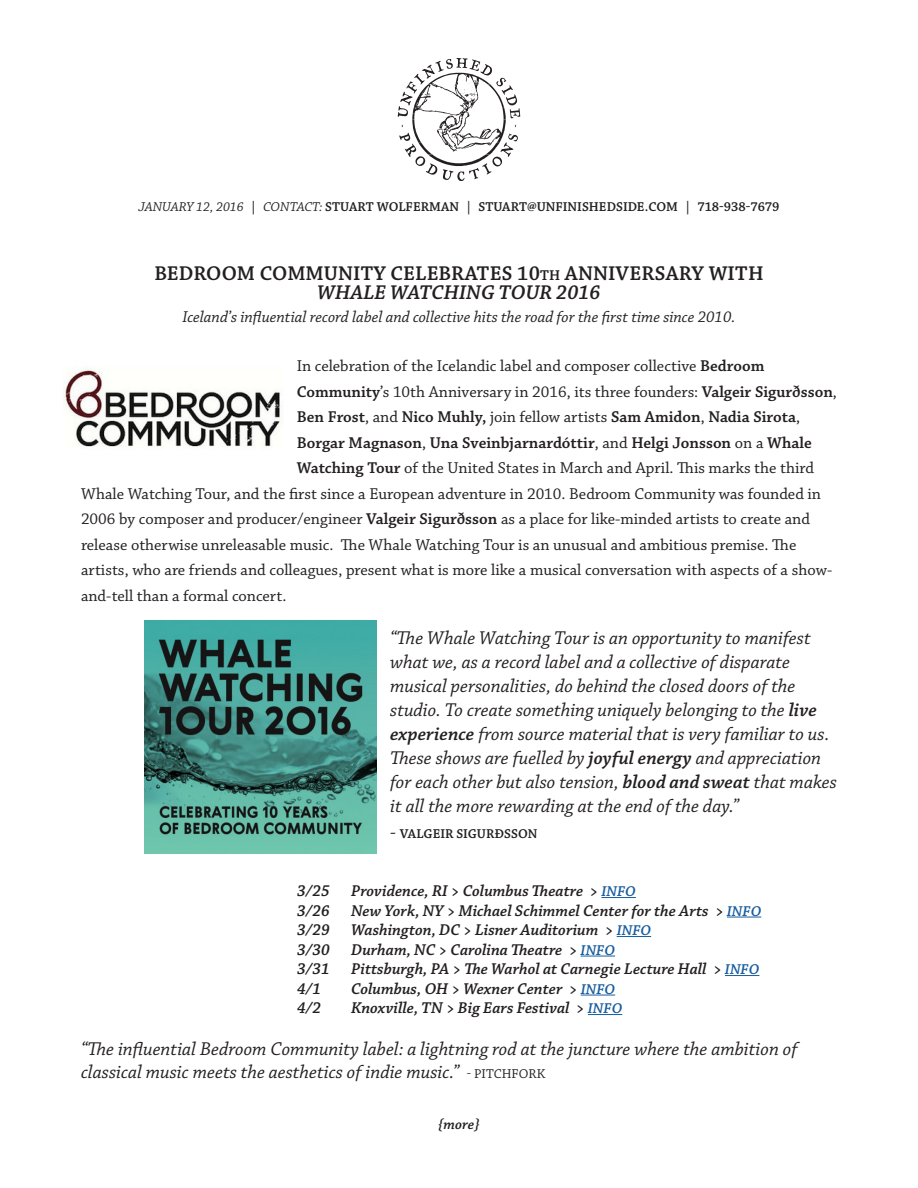
<style>
.page{position:relative;width:918px;height:1188px;background:#fff}
.page>*{position:absolute;margin:0;border:0;box-sizing:border-box;transform-origin:0 0}
.t1{font:600 21px/19.5px "Chaparral Pro";letter-spacing:.005em;color:#231f20;text-align:center}
.t2{font:italic 19.5px/24px "Chaparral Pro";color:#231f20}
.t3{font:16.5px "Chaparral Pro";color:#231f20}
.t4{font:italic 600 16.5px "Chaparral Pro";color:#231f20}
.t5{font:600 16.5px "Chaparral Pro";color:#231f20}
.t6{font:italic 16.5px "Chaparral Pro";color:#231f20}
.t7{font:italic 600 15px "Chaparral Pro";color:#231f20}
.t8{font:600 13.5px "Chaparral Pro";color:#231f20}
.s1{font-weight:400;font-style:italic}
.s2{font-size:15px}
.s3{font-style:italic}
.s4{font-weight:600}
.s5{font-weight:400}
.s6{font-weight:400;font-style:italic;font-size:19.5px}
.s7{font-size:15px;color:#175d9e}
.s8{font-style:normal;font-size:13.5px}
</style>
<div class="page">
<hr style="left:601px;top:897px;width:35px;height:1px;background:#175d9e">
<hr style="left:727px;top:917px;width:34px;height:1px;background:#175d9e">
<hr style="left:617px;top:936px;width:34px;height:1px;background:#175d9e">
<hr style="left:581px;top:956px;width:34px;height:1px;background:#175d9e">
<hr style="left:725px;top:975px;width:34px;height:1px;background:#175d9e">
<hr style="left:581px;top:995px;width:34px;height:1px;background:#175d9e">
<hr style="left:588px;top:1014px;width:34px;height:1px;background:#175d9e">
<svg style="left:398px;top:58px;width:122px;height:123px"></svg>
<img style="left:63px;top:369px;width:219px;height:78px">
<img style="left:144px;top:621px;width:233px;height:232px">
<p class="t8" style="left:138px;top:199px;width:643px"><span class="s1">JANUARY 12, 2016</span> | <span class="s1">CONTACT:</span> STUART WOLFERMAN | STUART@UNFINISHEDSIDE.COM | 718-938-7679</p>
<p class="t1" style="left:154px;top:264px;width:611px">BEDROOM COMMUNITY CELEBRATES 10<span class="s2">TH</span> ANNIVERSARY WITH<br><span class="s3">WHALE WATCHING TOUR 2016</span></p>
<p class="t6" style="left:182px;top:307px;width:555px">Iceland’s influential record label and collective hits the road for the first time since 2010.</p>
<p class="t3" style="left:297px;top:357px;width:469px">In celebration of the Icelandic label and composer collective <span class="s4">Bedroom</span></p>
<p class="t3" style="left:297px;top:382px;width:542px"><span class="s4">Community</span>’s 10th Anniversary in 2016, its three founders: <span class="s4">Valgeir Sigurðsson</span>,</p>
<p class="t5" style="left:297px;top:407px;width:505px">Ben Frost<span class="s5">, and</span> Nico Muhly, <span class="s5">join fellow artists</span> Sam Amidon<span class="s5">,</span> Nadia Sirota<span class="s5">,</span></p>
<p class="t5" style="left:297px;top:433px;width:517px">Borgar Magnason<span class="s5">,</span> Una Sveinbjarnardóttir<span class="s5">, and</span> Helgi Jonsson <span class="s5">on a</span> Whale</p>
<p class="t3" style="left:297px;top:459px;width:519px"><span class="s4">Watching Tour</span> of the United States in March and April. This marks the third</p>
<p class="t3" style="left:81px;top:484px;width:742px">Whale Watching Tour, and the first since a European adventure in 2010. Bedroom Community was founded in</p>
<p class="t3" style="left:81px;top:510px;width:731px">2006 by composer and producer/engineer <span class="s4">Valgeir Sigurðsson</span> as a place for like-minded artists to create and</p>
<p class="t3" style="left:81px;top:535px;width:717px">release otherwise unreleasable music. The Whale Watching Tour is an unusual and ambitious premise. The</p>
<p class="t3" style="left:81px;top:561px;width:753px">artists, who are friends and colleagues, present what is more like a musical conversation with aspects of a show-</p>
<p class="t3" style="left:81px;top:586px;width:207px">and-tell than a formal concert.</p>
<p class="t2" style="left:390px;top:627px;width:448px">“The Whale Watching Tour is an opportunity to manifest what we, as a record label and a collective of disparate musical personalities, do behind the closed doors of the studio. To create something uniquely belonging to the <span class="s4">live experience</span> from source material that is very familiar to us.<br>These shows are fuelled by <span class="s4">joyful energy</span> and appreciation for each other but also tension, <span class="s4">blood and sweat</span> that makes it all the more rewarding at the end of the day.”</p>
<p class="t8" style="left:390px;top:826px;width:149px"><span class="s6">-</span> VALGEIR SIGURÐSSON</p>
<p class="t4" style="left:297px;top:881px;width:34px">3/25</p>
<p class="t4" style="left:351px;top:881px;width:286px">Providence, RI &gt; Columbus Theatre &gt; <span class="s7">INFO</span></p>
<p class="t4" style="left:297px;top:901px;width:34px">3/26</p>
<p class="t4" style="left:351px;top:901px;width:412px">New York, NY &gt; Michael Schimmel Center for the Arts &gt; <span class="s7">INFO</span></p>
<p class="t4" style="left:297px;top:920px;width:34px">3/29</p>
<p class="t4" style="left:351px;top:920px;width:302px">Washington, DC &gt; Lisner Auditorium &gt; <span class="s7">INFO</span></p>
<p class="t4" style="left:297px;top:940px;width:34px">3/30</p>
<p class="t4" style="left:351px;top:940px;width:266px">Durham, NC &gt; Carolina Theatre &gt; <span class="s7">INFO</span></p>
<p class="t4" style="left:297px;top:959px;width:34px">3/31</p>
<p class="t4" style="left:351px;top:959px;width:410px">Pittsburgh, PA &gt; The Warhol at Carnegie Lecture Hall &gt; <span class="s7">INFO</span></p>
<p class="t4" style="left:297px;top:979px;width:26px">4/1</p>
<p class="t4" style="left:351px;top:979px;width:266px">Columbus, OH &gt; Wexner Center &gt; <span class="s7">INFO</span></p>
<p class="t4" style="left:297px;top:998px;width:26px">4/2</p>
<p class="t4" style="left:351px;top:998px;width:273px">Knoxville, TN &gt; Big Ears Festival &gt; <span class="s7">INFO</span></p>
<p class="t2" style="left:81px;top:1038px;width:718px;line-height:22.5px">“The influential Bedroom Community label: a lightning rod at the juncture where the ambition of classical music meets the aesthetics of indie music.” <span class="s8">- PITCHFORK</span></p>
<p class="t7" style="left:438px;top:1116px;width:43px">{more}</p>
</div>
